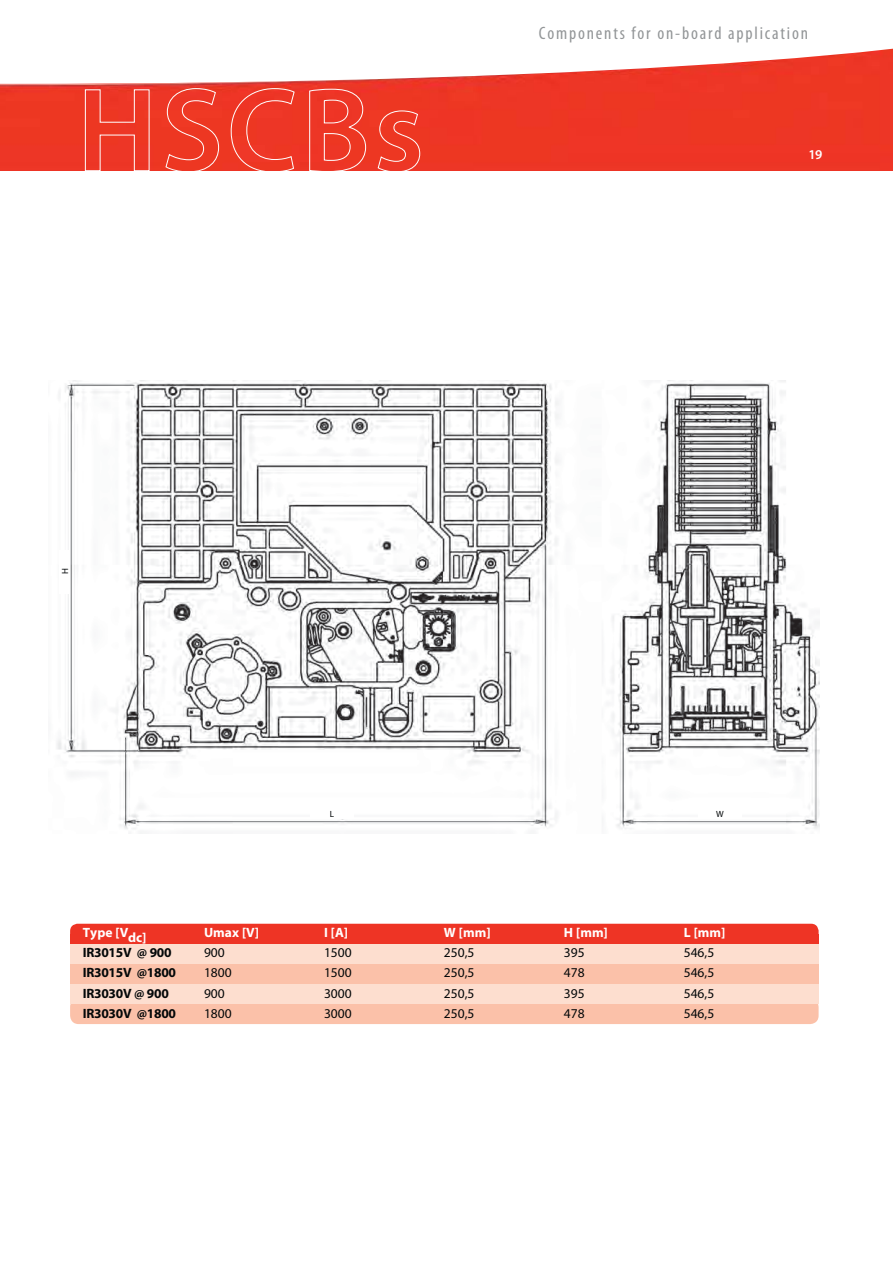
<style>
.page{position:relative;width:893px;height:1263px;background:#fff}
.page>*{position:absolute;margin:0;border:0;box-sizing:border-box;transform-origin:0 0}
.t1{font:condensed 18px "Myriad Pro";letter-spacing:.1em;color:#939698}
.t2{font:13.5px "Myriad Pro";color:#040809}
.t3{font:700 13.5px "Myriad Pro";letter-spacing:-.02em;color:#040809}
.t4{font:700 13.5px "Myriad Pro";color:#fff}
.t5{font:600 13.5px "Myriad Pro";color:#fff}
.t6{font:9px "Myriad Pro";color:#040809}
</style>
<div class="page">
<div style="left:70px;top:964px;width:748px;height:20px;background:#fbc1a9"></div>
<div style="left:70px;top:999px;width:748px;height:25px;background:#fbc1a9;border-radius:9px"></div>
<div style="left:70px;top:984px;width:748px;height:20px;background:#fddecf"></div>
<img style="left:57px;top:381px;width:762px;height:452px">
<div style="left:0;top:84px;width:893px;height:86px;background:#ed3625"></div>
<svg style="left:0;top:48px;width:893px;height:36px"></svg>
<svg style="left:85px;top:89px;width:65px;height:82px;background:#ee4535"></svg>
<svg style="left:165px;top:88px;width:54px;height:83px;background:#ee4533"></svg>
<svg style="left:230px;top:88px;width:65px;height:83px;background:#ee4130"></svg>
<svg style="left:309px;top:88px;width:57px;height:83px;background:#ee4737"></svg>
<svg style="left:377px;top:110px;width:43px;height:61px;background:#ee4836"></svg>
<div style="left:70px;top:924px;width:748px;height:20px;background:#ee3425;border-radius:8px"></div>
<div style="left:70px;top:944px;width:748px;height:20px;background:#fddecf"></div>
<div style="left:310px;top:808px;width:44px;height:10px;background:#fff"></div>
<div style="left:698px;top:808px;width:43px;height:10px;background:#fff"></div>
<div style="left:60px;top:550px;width:10px;height:43px;background:#fff"></div>
<h1 class="t1" style="left:496px;top:22px;width:313px">Components for Rail On-Board Ap lications</h1>
<h1 class="t1" style="left:539px;top:22px;width:270px">Components for on-board application</h1>
<p class="t5" style="left:808px;top:149px;width:15px">19</p>
<p class="t6" style="left:62px;top:574px;width:7px;rotate:-90deg">H</p>
<p class="t6" style="left:330px;top:810px;width:6px">L</p>
<p class="t6" style="left:716px;top:810px;width:9px">W</p>
<p class="t4" style="left:83px;top:928px;width:65px">Type [Vdc]</p>
<p class="t4" style="left:204px;top:928px;width:57px">Umax [V]</p>
<p class="t4" style="left:324px;top:928px;width:26px">I [A]</p>
<p class="t4" style="left:444px;top:928px;width:48px">W [mm]</p>
<p class="t4" style="left:564px;top:928px;width:45px">H [mm]</p>
<p class="t4" style="left:684px;top:928px;width:43px">L [mm]</p>
<p class="t3" style="left:83px;top:948px;width:90px">IR3015V @ 900</p>
<p class="t2" style="left:204px;top:948px;width:22px">900</p>
<p class="t2" style="left:324px;top:948px;width:29px">1500</p>
<p class="t2" style="left:444px;top:948px;width:32px">250,5</p>
<p class="t2" style="left:564px;top:948px;width:22px">395</p>
<p class="t2" style="left:684px;top:948px;width:32px">546,5</p>
<p class="t3" style="left:83px;top:968px;width:95px">IR3015V @1800</p>
<p class="t2" style="left:204px;top:968px;width:29px">1800</p>
<p class="t2" style="left:324px;top:968px;width:29px">1500</p>
<p class="t2" style="left:444px;top:968px;width:32px">250,5</p>
<p class="t2" style="left:564px;top:968px;width:22px">478</p>
<p class="t2" style="left:684px;top:968px;width:32px">546,5</p>
<p class="t3" style="left:83px;top:988px;width:88px">IR3030V @ 900</p>
<p class="t2" style="left:204px;top:988px;width:22px">900</p>
<p class="t2" style="left:324px;top:988px;width:29px">3000</p>
<p class="t2" style="left:444px;top:988px;width:32px">250,5</p>
<p class="t2" style="left:564px;top:988px;width:22px">395</p>
<p class="t2" style="left:684px;top:988px;width:32px">546,5</p>
<p class="t3" style="left:83px;top:1008px;width:95px">IR3030V @1800</p>
<p class="t2" style="left:204px;top:1008px;width:29px">1800</p>
<p class="t2" style="left:324px;top:1008px;width:29px">3000</p>
<p class="t2" style="left:444px;top:1008px;width:32px">250,5</p>
<p class="t2" style="left:564px;top:1008px;width:22px">478</p>
<p class="t2" style="left:684px;top:1008px;width:32px">546,5</p>
</div>
